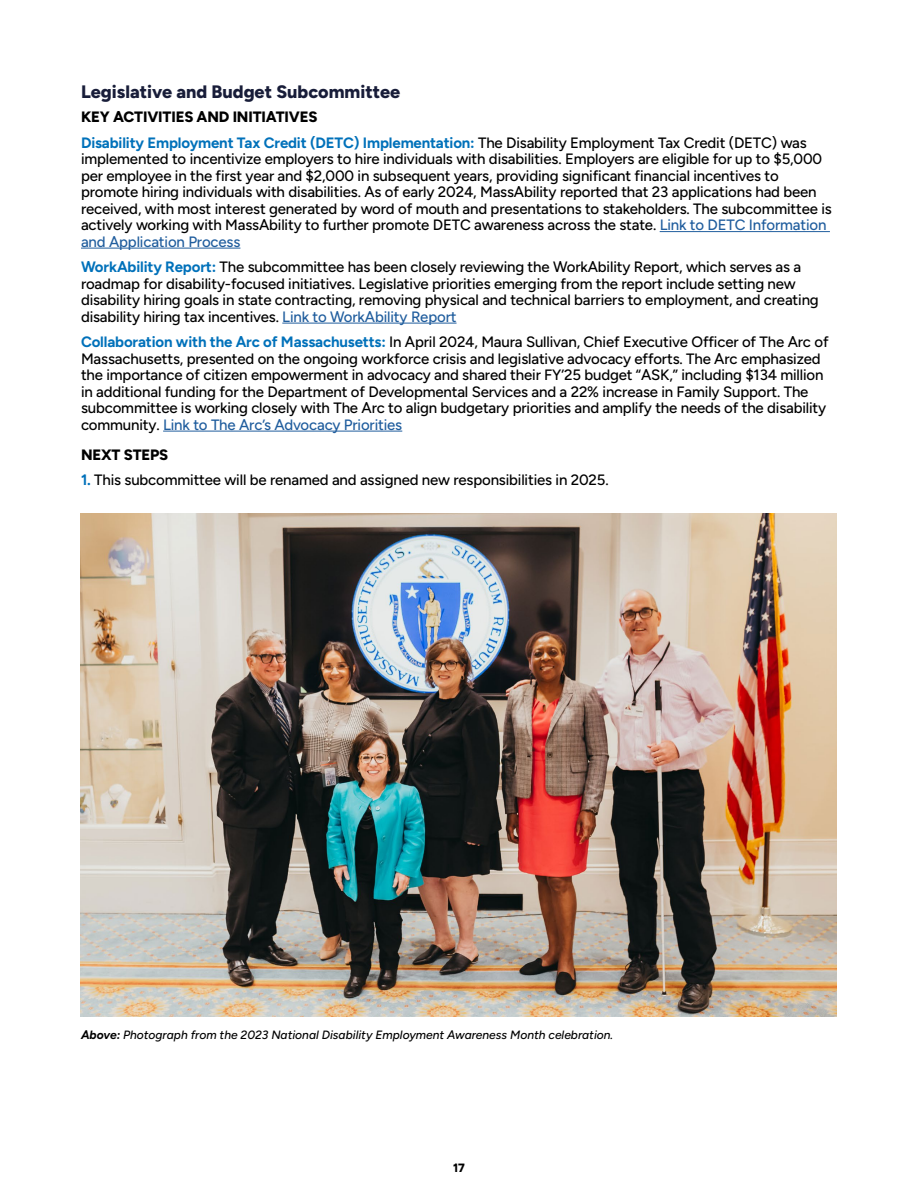
<style>
.page{position:relative;width:918px;height:1188px;background:#fff}
.page>*{position:absolute;margin:0;border:0;box-sizing:border-box;transform-origin:0 0}
.t1{font:800 18px "Figtree";color:#181d39}
.t2{font:500 15px/16.5px "Figtree";letter-spacing:-.01em;color:#000}
.t3{font:800 15px "Figtree";letter-spacing:-.01em;color:#000}
.t4{font:italic 500 12px "Figtree";color:#000}
.t5{font:800 12px "Figtree";color:#000}
.s1{font-weight:700;color:#0071ba}
.s2{color:#215e9e}
.s3{font-weight:700}
</style>
<div class="page">
<hr style="left:660px;top:231px;width:170px;height:1px;background:#215e9e">
<hr style="left:81px;top:248px;width:159px;height:1px;background:#215e9e">
<hr style="left:282px;top:323px;width:175px;height:1px;background:#215e9e">
<hr style="left:163px;top:431px;width:239px;height:1px;background:#215e9e">
<img style="left:81px;top:513px;width:756px;height:504px">
<h2 class="t1" style="left:81px;top:81px;width:321px">Legislative and Budget Subcommittee</h2>
<h3 class="t3" style="left:81px;top:108px;width:238px">KEY ACTIVITIES AND INITIATIVES</h3>
<p class="t2" style="left:81px;top:134px;width:752px"><span class="s1">Disability Employment Tax Credit (DETC) Implementation:</span> The Disability Employment Tax Credit (DETC) was implemented to incentivize employers to hire individuals with disabilities. Employers are eligible for up to $5,000 per employee in the first year and $2,000 in subsequent years, providing significant financial incentives to promote hiring individuals with disabilities. As of early 2024, MassAbility reported that 23 applications had been received, with most interest generated by word of mouth and presentations to stakeholders. The subcommittee is actively working with MassAbility to further promote DETC awareness across the state. <span class="s2">Link to DETC Information and Application Process</span></p>
<p class="t2" style="left:81px;top:259px;width:739px"><span class="s1">WorkAbility Report:</span> The subcommittee has been closely reviewing the WorkAbility Report, which serves as a roadmap for disability-focused initiatives. Legislative priorities emerging from the report include setting new disability hiring goals in state contracting, removing physical and technical barriers to employment, and creating disability hiring tax incentives. <span class="s2">Link to WorkAbility Report</span></p>
<p class="t2" style="left:81px;top:334px;width:749px"><span class="s1">Collaboration with the Arc of Massachusetts:</span> In April 2024, Maura Sullivan, Chief Executive Officer of The Arc of Massachusetts, presented on the ongoing workforce crisis and legislative advocacy efforts. The Arc emphasized the importance of citizen empowerment in advocacy and shared their FY’25 budget “ASK,” including $134 million in additional funding for the Department of Developmental Services and a 22% increase in Family Support. The subcommittee is working closely with The Arc to align budgetary priorities and amplify the needs of the disability community. <span class="s2">Link to The Arc’s Advocacy Priorities</span></p>
<h3 class="t3" style="left:81px;top:445px;width:89px">NEXT STEPS</h3>
<p class="t2" style="left:81px;top:472px;width:529px"><span class="s1">1.</span> This subcommittee will be renamed and assigned new responsibilities in 2025.</p>
<p class="t4" style="left:81px;top:1028px;width:534px"><span class="s3">Above:</span> Photograph from the 2023 National Disability Employment Awareness Month celebration.</p>
<p class="t5" style="left:453px;top:1161px;width:13px">17</p>
</div>
